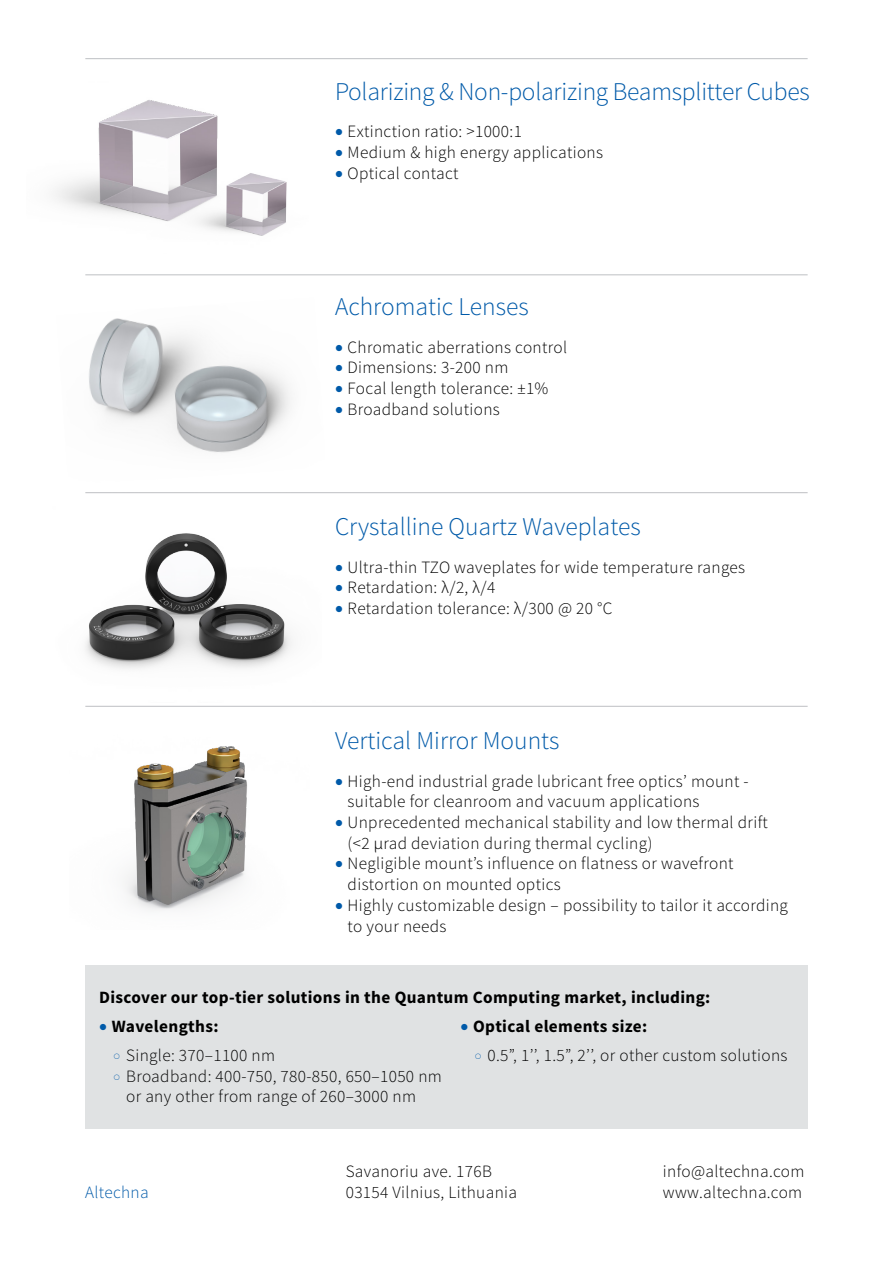
<style>
.page{position:relative;width:893px;height:1263px;background:#fff}
.page>*{position:absolute;margin:0;border:0;box-sizing:border-box;transform-origin:0 0}
.t1{font:300 25.5px "Source Sans Pro";color:#005aa9}
.t2{font:300 17.25px/20.7px "Source Sans Pro";letter-spacing:.02em;color:#000}
.t3{font:700 17.25px "Source Sans Pro";letter-spacing:.02em;color:#000}
.t4{font:300 17.25px "Source Sans Pro";letter-spacing:.02em;color:#005aa9}
.s1{color:#005aa9}
.s2{font-family:"Myriad Pro"}
.s3{font-weight:700}
</style>
<div class="page">
<img style="left:125px;top:746px;width:122px;height:164px">
<div style="left:85px;top:965px;width:723px;height:164px;background:#e0e2e3"></div>
<hr style="left:85px;top:274px;width:723px;height:1px;background:#bec0c3">
<hr style="left:85px;top:58px;width:723px;height:1px;background:#bec0c3">
<hr style="left:85px;top:492px;width:723px;height:1px;background:#bec0c3">
<hr style="left:85px;top:706px;width:723px;height:1px;background:#bec0c3">
<img style="left:85px;top:492px;width:236px;height:177px">
<img style="left:54px;top:100px;width:233px;height:136px">
<img style="left:89px;top:318px;width:201px;height:135px">
<h1 class="t1" style="left:335px;top:76px;width:476px">Polarizing &amp; Non-polarizing Beamsplitter Cubes</h1>
<p class="t2" style="left:335px;top:121px;width:188px"><span class="s1">•</span> Extinction ratio: &gt;1000:1</p>
<p class="t2" style="left:335px;top:142px;width:270px"><span class="s1">•</span> Medium &amp; high energy applications</p>
<p class="t2" style="left:335px;top:163px;width:125px"><span class="s1">•</span> Optical contact</p>
<h1 class="t1" style="left:335px;top:291px;width:195px">Achromatic Lenses</h1>
<p class="t2" style="left:335px;top:337px;width:234px"><span class="s1">•</span> Chromatic aberrations control</p>
<p class="t2" style="left:335px;top:357px;width:175px"><span class="s1">•</span> Dimensions: 3-200 nm</p>
<p class="t2" style="left:335px;top:378px;width:215px"><span class="s1">•</span> Focal length tolerance: ±1%</p>
<p class="t2" style="left:335px;top:399px;width:166px"><span class="s1">•</span> Broadband solutions</p>
<h1 class="t1" style="left:335px;top:511px;width:307px">Crystalline Quartz Waveplates</h1>
<p class="t2" style="left:335px;top:557px;width:412px"><span class="s1">•</span> Ultra-thin TZO waveplates for wide temperature ranges</p>
<p class="t2" style="left:335px;top:577px;width:162px"><span class="s1">•</span> Retardation: <span class="s2">λ</span>/2, <span class="s2">λ</span>/4</p>
<p class="t2" style="left:335px;top:598px;width:279px"><span class="s1">•</span> Retardation tolerance: <span class="s2">λ</span>/300 @ 20 °C</p>
<h1 class="t1" style="left:335px;top:725px;width:226px">Vertical Mirror Mounts</h1>
<p class="t2" style="left:348px;top:771px;width:403px;text-indent:-13px"><span class="s1">•</span> High-end industrial grade lubricant free optics’ mount - suitable for cleanroom and vacuum applications</p>
<p class="t2" style="left:348px;top:812px;width:422px;text-indent:-13px"><span class="s1">•</span> Unprecedented mechanical stability and low thermal drift (&lt;2 <span class="s2">μ</span>rad deviation during thermal cycling)</p>
<p class="t2" style="left:348px;top:853px;width:387px;text-indent:-13px"><span class="s1">•</span> Negligible mount’s influence on flatness or wavefront distortion on mounted optics</p>
<p class="t2" style="left:348px;top:895px;width:442px;text-indent:-13px"><span class="s1">•</span> Highly customizable design – possibility to tailor it according to your needs</p>
<p class="t3" style="left:99px;top:986px;width:613px">Discover our top-tier solutions in the Quantum Computing market, including:</p>
<p class="t2" style="left:126px;top:1011px;width:150px;line-height:29.2px;text-indent:-27px"><span class="s1">•</span> <span class="s3">Wavelengths:<br></span>Single: 370–1100 nm</p>
<p class="t2" style="left:126px;top:1066px;width:317px">Broadband: 400-750, 780-850, 650–1050 nm or any other from range of 260–3000 nm</p>
<p class="t2" style="left:487px;top:1012px;width:302px;line-height:29.2px;text-indent:-27px"><span class="s1">•</span> <span class="s3">Optical elements size:<br></span>0.5”, 1’’, 1.5”, 2’’, or other custom solutions</p>
<p class="t4" style="left:85px;top:1181px;width:65px">Altechna</p>
<p class="t2" style="left:346px;top:1160px;width:173px">Savanoriu ave. 176B<br>03154 Vilnius, Lithuania</p>
<p class="t2" style="left:663px;top:1160px;width:143px">info@altechna.com www.altechna.com</p>
</div>
